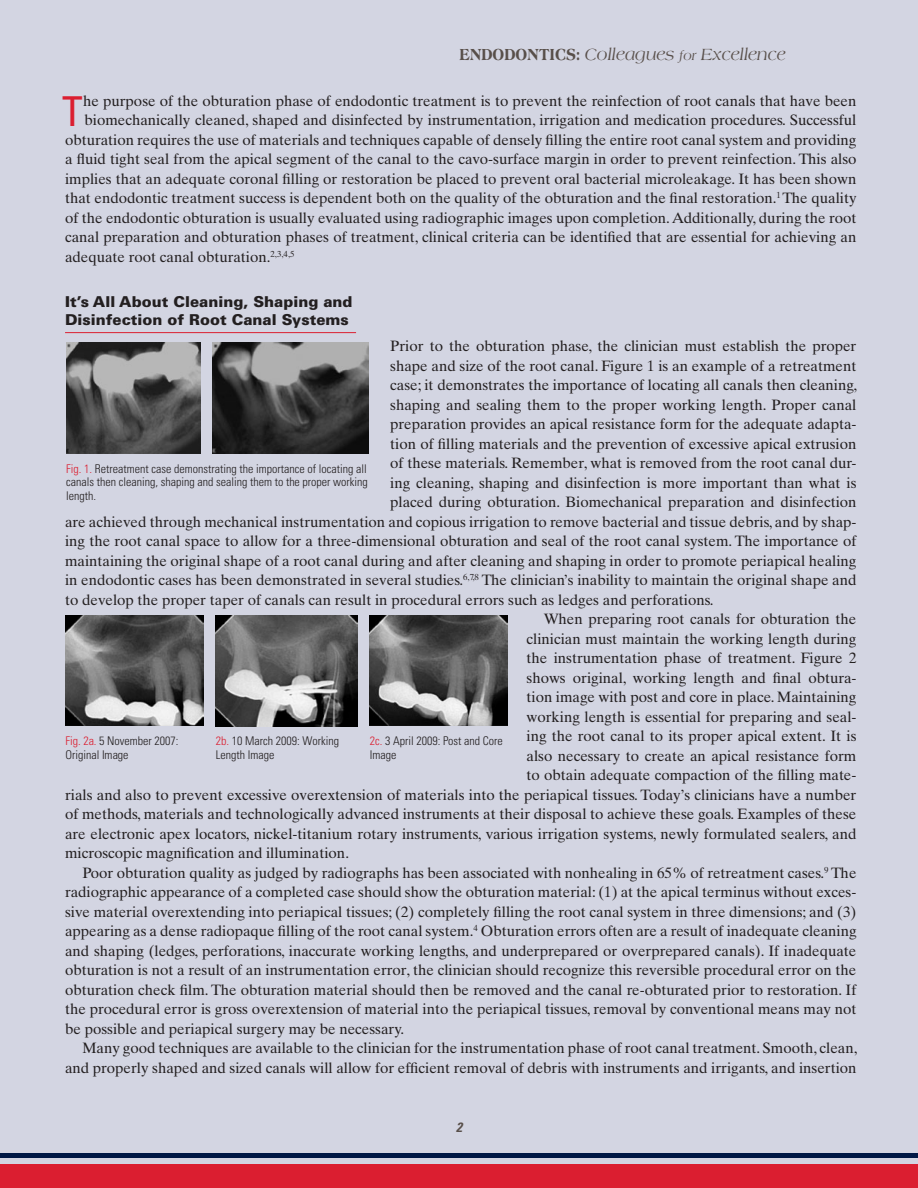
<style>
.page{position:relative;width:918px;height:1188px;background:#d3d5e2}
.page>*{position:absolute;margin:0;border:0;box-sizing:border-box;transform-origin:0 0}
.t1{font:condensed 41.25px "Univers LT Std";color:#db1e30}
.t2{font:italic 17.4px "Americana Std";color:#584f4a;scale:.94 1}
.t3{font:15px "Times Ten LT Std";color:#231f20}
.t4{font:900 15px/18px "Univers LT Std";color:#231f20}
.t5{font:italic 700 condensed 13.5px "Univers LT Std";color:#584f4a}
.t6{font:300 condensed 12px/13.5px "Univers LT Std";color:#231f20}
.s1{font-weight:800;font-style:normal;font-size:17.25px}
.s2{font-size:13.5px}
.s3{color:#db1e30}
</style>
<div class="page">
<hr style="left:65px;top:332px;width:291px;height:1px;background:#db1e30">
<div style="left:0;top:1165px;width:918px;height:23px;background:#db1e30"></div>
<div style="left:0;top:1153px;width:918px;height:5px;background:#001845"></div>
<img style="left:65px;top:615px;width:139px;height:111px">
<img style="left:216px;top:615px;width:141px;height:112px">
<img style="left:370px;top:615px;width:137px;height:110px">
<img style="left:66px;top:343px;width:135px;height:111px">
<img style="left:212px;top:343px;width:156px;height:111px">
<p class="t2" style="left:460px;top:44px;width:348px"><span class="s1">ENDODONTICS:</span> Colleagues <span class="s2">for</span> Excellence</p>
<p class="t3" style="left:83px;top:92px;width:775px">he purpose of the obturation phase of endodontic treatment is to prevent the reinfection of root canals that have been</p>
<p class="t3" style="left:85px;top:111px;width:773px">biomechanically cleaned, shaped and disinfected by instrumentation, irrigation and medication procedures. Successful</p>
<p class="t3" style="left:65px;top:131px;width:793px">obturation requires the use of materials and techniques capable of densely filling the entire root canal system and providing</p>
<p class="t3" style="left:65px;top:150px;width:793px">a fluid tight seal from the apical segment of the canal to the cavo-surface margin in order to prevent reinfection. This also</p>
<p class="t3" style="left:65px;top:170px;width:793px">implies that an adequate coronal filling or restoration be placed to prevent oral bacterial microleakage. It has been shown</p>
<p class="t3" style="left:65px;top:189px;width:793px">that endodontic treatment success is dependent both on the quality of the obturation and the final restoration.<sup>1</sup> The quality</p>
<p class="t3" style="left:65px;top:209px;width:793px">of the endodontic obturation is usually evaluated using radiographic images upon completion. Additionally, during the root</p>
<p class="t3" style="left:65px;top:228px;width:793px">canal preparation and obturation phases of treatment, clinical criteria can be identified that are essential for achieving an</p>
<p class="t3" style="left:65px;top:248px;width:231px">adequate root canal obturation.<sup>2,3,4,5</sup></p>
<p class="t4" style="left:65px;top:292px;width:289px">It’s All About Cleaning, Shaping and<br>Disinfection of Root Canal Systems</p>
<p class="t3" style="left:390px;top:337px;width:468px">Prior to the obturation phase, the clinician must establish the proper</p>
<p class="t3" style="left:390px;top:356px;width:468px">shape and size of the root canal. Figure 1 is an example of a retreatment</p>
<p class="t3" style="left:390px;top:376px;width:469px">case; it demonstrates the importance of locating all canals then cleaning,</p>
<p class="t3" style="left:390px;top:395px;width:468px">shaping and sealing them to the proper working length. Proper canal</p>
<p class="t3" style="left:390px;top:415px;width:468px">preparation provides an apical resistance form for the adequate adapta-</p>
<p class="t3" style="left:390px;top:434px;width:468px">tion of filling materials and the prevention of excessive apical extrusion</p>
<p class="t3" style="left:390px;top:454px;width:468px">of these materials. Remember, what is removed from the root canal dur-</p>
<p class="t3" style="left:390px;top:473px;width:468px">ing cleaning, shaping and disinfection is more important than what is</p>
<p class="t3" style="left:390px;top:493px;width:468px">placed during obturation. Biomechanical preparation and disinfection</p>
<p class="t3" style="left:65px;top:512px;width:793px">are achieved through mechanical instrumentation and copious irrigation to remove bacterial and tissue debris, and by shap-</p>
<p class="t3" style="left:65px;top:532px;width:793px">ing the root canal space to allow for a three-dimensional obturation and seal of the root canal system. The importance of</p>
<p class="t3" style="left:65px;top:551px;width:793px">maintaining the original shape of a root canal during and after cleaning and shaping in order to promote periapical healing</p>
<p class="t3" style="left:65px;top:571px;width:793px">in endodontic cases has been demonstrated in several studies.<sup>6,7,8</sup> The clinician’s inability to maintain the original shape and</p>
<p class="t3" style="left:65px;top:590px;width:650px">to develop the proper taper of canals can result in procedural errors such as ledges and perforations.</p>
<p class="t3" style="left:544px;top:610px;width:314px">When preparing root canals for obturation the</p>
<p class="t3" style="left:527px;top:629px;width:331px">clinician must maintain the working length during</p>
<p class="t3" style="left:527px;top:649px;width:332px">the instrumentation phase of treatment. Figure 2</p>
<p class="t3" style="left:527px;top:668px;width:331px">shows original, working length and final obtura-</p>
<p class="t3" style="left:527px;top:688px;width:331px">tion image with post and core in place. Maintaining</p>
<p class="t3" style="left:527px;top:707px;width:332px">working length is essential for preparing and seal-</p>
<p class="t3" style="left:527px;top:727px;width:332px">ing the root canal to its proper apical extent. It is</p>
<p class="t3" style="left:527px;top:746px;width:331px">also necessary to create an apical resistance form</p>
<p class="t3" style="left:527px;top:766px;width:331px">to obtain adequate compaction of the filling mate-</p>
<p class="t3" style="left:65px;top:785px;width:793px">rials and also to prevent excessive overextension of materials into the periapical tissues. Today’s clinicians have a number</p>
<p class="t3" style="left:65px;top:805px;width:793px">of methods, materials and technologically advanced instruments at their disposal to achieve these goals. Examples of these</p>
<p class="t3" style="left:65px;top:824px;width:793px">are electronic apex locators, nickel-titanium rotary instruments, various irrigation systems, newly formulated sealers, and</p>
<p class="t3" style="left:65px;top:844px;width:286px">microscopic magnification and illumination.</p>
<p class="t3" style="left:82px;top:863px;width:776px">Poor obturation quality as judged by radiographs has been associated with nonhealing in 65% of retreatment cases.<sup>9</sup> The</p>
<p class="t3" style="left:65px;top:883px;width:793px">radiographic appearance of a completed case should show the obturation material: (1) at the apical terminus without exces-</p>
<p class="t3" style="left:65px;top:902px;width:793px">sive material overextending into periapical tissues; (2) completely filling the root canal system in three dimensions; and (3)</p>
<p class="t3" style="left:65px;top:922px;width:793px">appearing as a dense radiopaque filling of the root canal system.<sup>4</sup> Obturation errors often are a result of inadequate cleaning</p>
<p class="t3" style="left:65px;top:941px;width:793px">and shaping (ledges, perforations, inaccurate working lengths, and underprepared or overprepared canals). If inadequate</p>
<p class="t3" style="left:65px;top:961px;width:793px">obturation is not a result of an instrumentation error, the clinician should recognize this reversible procedural error on the</p>
<p class="t3" style="left:65px;top:980px;width:793px">obturation check film. The obturation material should then be removed and the canal re-obturated prior to restoration. If</p>
<p class="t3" style="left:65px;top:1000px;width:793px">the procedural error is gross overextension of material into the periapical tissues, removal by conventional means may not</p>
<p class="t3" style="left:65px;top:1019px;width:341px">be possible and periapical surgery may be necessary.</p>
<p class="t3" style="left:82px;top:1039px;width:777px">Many good techniques are available to the clinician for the instrumentation phase of root canal treatment. Smooth, clean,</p>
<p class="t3" style="left:65px;top:1058px;width:793px">and properly shaped and sized canals will allow for efficient removal of debris with instruments and irrigants, and insertion</p>
<h1 class="t1" style="left:62px;top:85px;width:22px">T</h1>
<p class="t6" style="left:66px;top:462px;width:303px;text-align:justify"><span class="s3">Fig. 1.</span> Retreatment case demonstrating the importance of locating all canals then cleaning, shaping and sealing them to the proper working length.</p>
<p class="t6" style="left:65px;top:734px;width:115px"><span class="s3">Fig. 2a.</span> 5 November 2007:<br>Original Image</p>
<p class="t6" style="left:216px;top:734px;width:125px"><span class="s3">2b.</span> 10 March 2009: Working<br>Length Image</p>
<p class="t6" style="left:370px;top:734px;width:135px"><span class="s3">2c.</span> 3 April 2009: Post and Core<br>Image</p>
<p class="t5" style="left:456px;top:1119px;width:7px">2</p>
</div>
